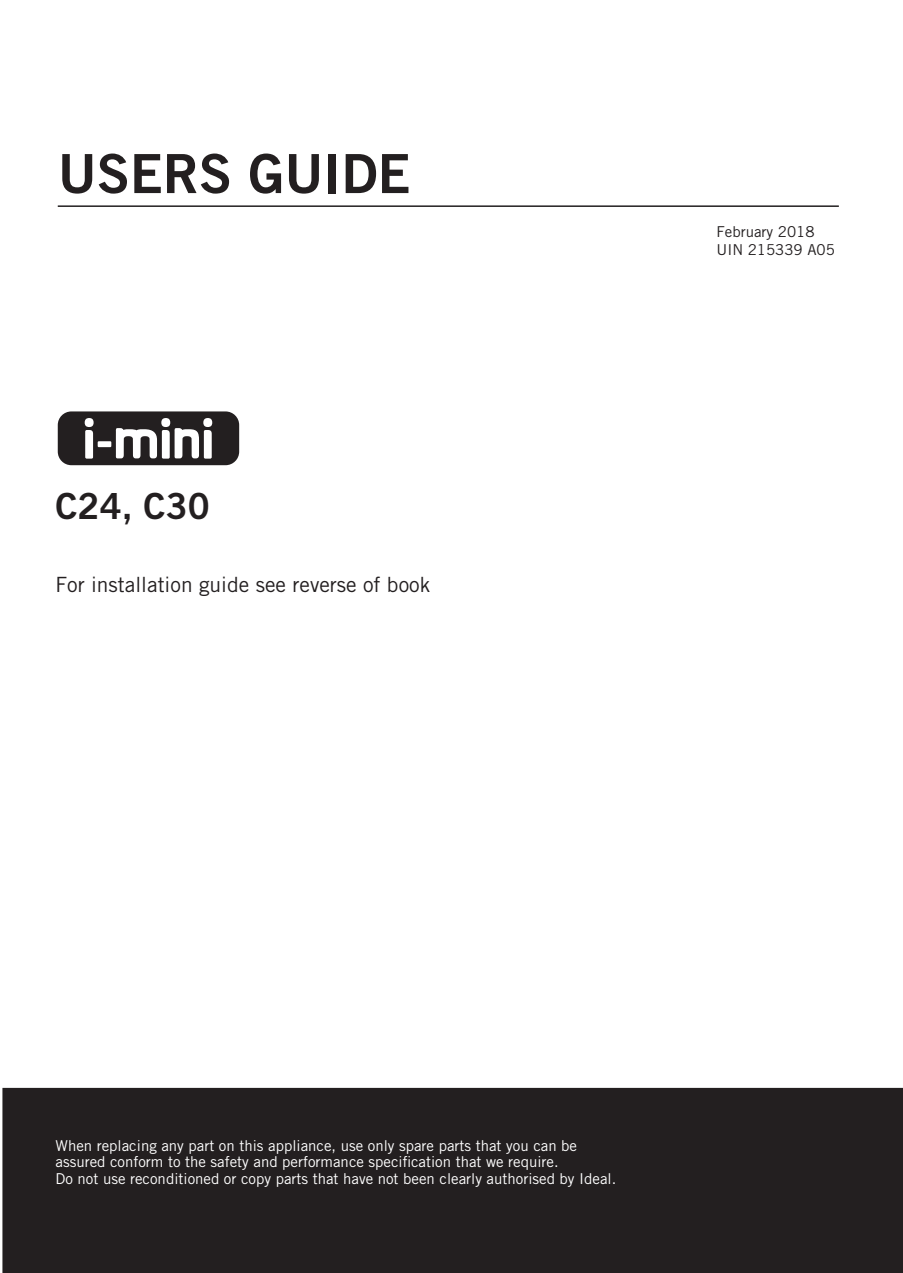
<style>
.page{position:relative;width:903px;height:1273px;background:#fff}
.page>*{position:absolute;margin:0;border:0;box-sizing:border-box;transform-origin:0 0}
.t1{font:54px "Trade Gothic Bold Two";color:#231f20}
.t2{font:36px "Trade Gothic Bold Two";color:#231f20}
.t3{font:21px "Trade Gothic";color:#231f20}
.t4{font:15px/16.5px "Trade Gothic";color:#fff}
.t5{font:15px/18px "Trade Gothic";color:#231f20}
</style>
<div class="page">
<div style="left:2px;top:1087px;width:900px;height:185px;background:#231f20"></div>
<div style="left:58px;top:411px;width:181px;height:54px;background:#231f20;border-radius:14px"></div>
<div style="left:85px;top:418px;width:9px;height:9px;background:#fff;border-radius:50%"></div>
<div style="left:161px;top:418px;width:9px;height:9px;background:#fff;border-radius:50%"></div>
<div style="left:203px;top:418px;width:9px;height:9px;background:#fff;border-radius:50%"></div>
<svg style="left:85px;top:428px;width:127px;height:30px"></svg>
<hr style="left:58px;top:205px;width:780px;height:2px;background:#231f20">
<h1 class="t1" style="left:58px;top:140px;width:354px">USERS GUIDE</h1>
<h2 class="t2" style="left:56px;top:484px;width:155px">C24, C30</h2>
<h3 class="t3" style="left:55px;top:572px;width:376px">For installation guide see reverse of book</h3>
<p class="t5" style="left:716px;top:223px;width:120px">February 2018<br>UIN 215339 A05</p>
<p class="t4" style="left:55px;top:1136px;width:562px">When replacing any part on this appliance, use only spare parts that you can be assured conform to the safety and performance specification that we require.<br>Do not use reconditioned or copy parts that have not been clearly authorised by Ideal.</p>
</div>
